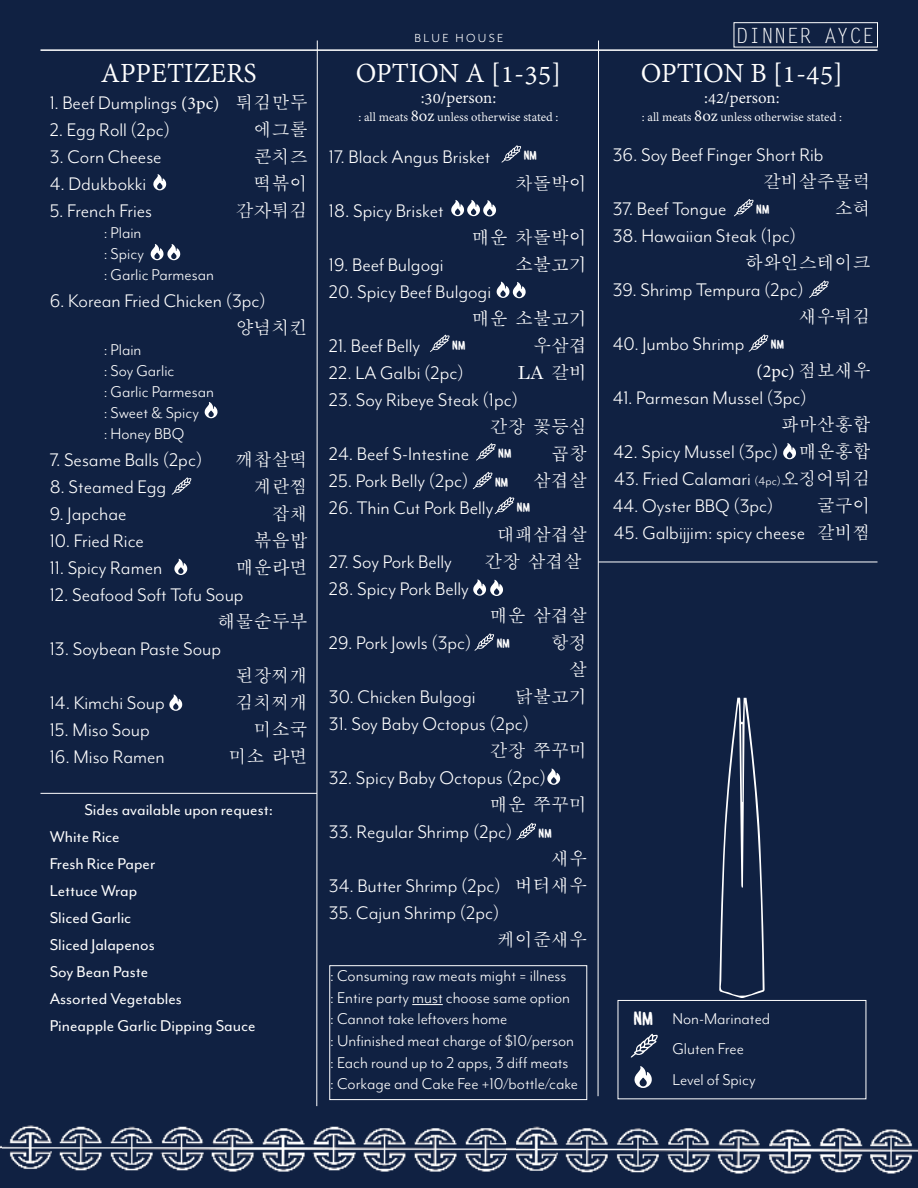
<style>
.page{position:relative;width:918px;height:1188px;background:#102142}
.page>*{position:absolute;margin:0;border:0;box-sizing:border-box;transform-origin:0 0}
.t1{font:30px "Adobe Devanagari";color:#fff}
.t2{font:21px "Mr Eaves Mod OT";color:#fff}
.t3{font:21px "Letter Gothic Std";color:#fff}
.t4{font:18px/21px "Mr Eaves Mod OT";color:#fff}
.t5{font:18px/27px "Apple Myungjo";color:#fff;text-align:right}
.t6{font:18px/27px "Mr Eaves Mod OT";color:#fff}
.t7{font:18px "Adobe Devanagari";color:#fff}
.t8{font:18px "Minion Pro";color:#fff}
.t9{font:13.5px "Adobe Devanagari";color:#fff}
.t10{font:13.5px "Mr Eaves Mod OT";color:#fff}
.t11{font:12px "Bhig Food Posts 2";color:#fff}
.s1{font-family:"Minion Pro";font-size:18px}
.s2{font-family:"Apple Myungjo";font-size:18px}
.s3{font-size:18px}
.s4{font-family:"Apple Myungjo"}
.s5{font-size:13.5px}
.s6{font-family:"Bhig Food Posts 2"}
</style>
<div class="page">
<img style="left:1px;top:1100px;width:505px;height:72px">
<img style="left:515px;top:1100px;width:403px;height:74px">
<img style="left:506px;top:1100px;width:9px;height:57px">
<hr style="left:40px;top:49px;width:838px;height:2px;background:#fff">
<svg style="left:597px;top:40px;width:2px;height:1057px"></svg>
<svg style="left:316px;top:40px;width:2px;height:1067px"></svg>
<div style="left:734px;top:22px;width:144px;height:25px;border:1px solid #fff"></div>
<hr style="left:598px;top:562px;width:280px;height:1px;background:#fff">
<div style="left:618px;top:1000px;width:248px;height:99px;border:1px solid #fff"></div>
<svg style="left:631px;top:1033px;width:27px;height:25px"></svg>
<svg style="left:634px;top:1066px;width:18px;height:22px"></svg>
<svg style="left:719px;top:698px;width:46px;height:300px"></svg>
<hr style="left:40px;top:793px;width:277px;height:1px;background:#fff">
<svg style="left:153px;top:174px;width:14px;height:16px"></svg>
<svg style="left:151px;top:244px;width:30px;height:16px"></svg>
<svg style="left:205px;top:402px;width:13px;height:16px"></svg>
<svg style="left:174px;top:559px;width:14px;height:16px"></svg>
<svg style="left:169px;top:694px;width:14px;height:17px"></svg>
<svg style="left:172px;top:477px;width:19px;height:18px"></svg>
<svg style="left:451px;top:200px;width:45px;height:16px"></svg>
<svg style="left:496px;top:282px;width:30px;height:16px"></svg>
<svg style="left:473px;top:579px;width:30px;height:17px"></svg>
<svg style="left:547px;top:768px;width:14px;height:17px"></svg>
<svg style="left:501px;top:145px;width:20px;height:18px"></svg>
<svg style="left:430px;top:334px;width:20px;height:18px"></svg>
<svg style="left:476px;top:443px;width:20px;height:18px"></svg>
<svg style="left:473px;top:472px;width:19px;height:17px"></svg>
<svg style="left:495px;top:497px;width:19px;height:17px"></svg>
<svg style="left:474px;top:633px;width:20px;height:18px"></svg>
<svg style="left:516px;top:823px;width:20px;height:17px"></svg>
<svg style="left:783px;top:443px;width:13px;height:16px"></svg>
<svg style="left:734px;top:199px;width:20px;height:17px"></svg>
<svg style="left:749px;top:334px;width:19px;height:18px"></svg>
<svg style="left:809px;top:280px;width:20px;height:18px"></svg>
<hr style="left:412px;top:1004px;width:31px;height:1px;background:#fff">
<div style="left:329px;top:965px;width:258px;height:135px;border:1px solid #fff"></div>
<h1 class="t1" style="left:101px;top:56px;width:157px">APPETIZERS</h1>
<p class="t2" style="left:50px;top:91px;width:260px">1. Beef Dumplings <span class="s1">(3pc)</span> <span class="s2">튀김만두</span></p>
<p class="t2" style="left:50px;top:118px;width:122px">2. Egg Roll (2pc)</p>
<p class="t5" style="left:254px;top:116px;width:55px">에그롤</p>
<p class="t2" style="left:50px;top:145px;width:114px">3. Corn Cheese</p>
<p class="t5" style="left:254px;top:143px;width:55px">콘치즈</p>
<p class="t2" style="left:50px;top:172px;width:98px">4. Ddukbokki</p>
<p class="t5" style="left:254px;top:170px;width:55px">떡볶이</p>
<p class="t2" style="left:50px;top:199px;width:104px">5. French Fries</p>
<p class="t5" style="left:236px;top:197px;width:73px">감자튀김</p>
<p class="t4" style="left:104px;top:222px;width:112px">: Plain<br>: Spicy<br>: Garlic Parmesan</p>
<p class="t2" style="left:50px;top:289px;width:218px">6. Korean Fried Chicken (3pc)</p>
<p class="t5" style="left:236px;top:314px;width:73px">양념치킨</p>
<p class="t4" style="left:104px;top:339px;width:112px">: Plain<br>: Soy Garlic<br>: Garlic Parmesan : Sweet &amp; Spicy<br>: Honey BBQ</p>
<p class="t2" style="left:50px;top:448px;width:154px">7. Sesame Balls (2pc)</p>
<p class="t5" style="left:236px;top:446px;width:73px">깨찹살떡</p>
<p class="t2" style="left:50px;top:475px;width:118px">8. Steamed Egg</p>
<p class="t5" style="left:254px;top:473px;width:55px">계란찜</p>
<p class="t2" style="left:50px;top:502px;width:78px">9. Japchae</p>
<p class="t5" style="left:272px;top:500px;width:37px">잡채</p>
<p class="t2" style="left:50px;top:529px;width:96px">10. Fried Rice</p>
<p class="t5" style="left:254px;top:527px;width:55px">볶음밥</p>
<p class="t2" style="left:50px;top:556px;width:114px">11. Spicy Ramen</p>
<p class="t5" style="left:236px;top:554px;width:73px">매운라면</p>
<p class="t2" style="left:50px;top:583px;width:196px">12. Seafood Soft Tofu Soup</p>
<p class="t5" style="left:218px;top:608px;width:91px">해물순두부</p>
<p class="t2" style="left:50px;top:637px;width:173px">13. Soybean Paste Soup</p>
<p class="t5" style="left:236px;top:662px;width:73px">된장찌개</p>
<p class="t2" style="left:50px;top:691px;width:117px">14. Kimchi Soup</p>
<p class="t5" style="left:236px;top:689px;width:73px">김치찌개</p>
<p class="t2" style="left:50px;top:718px;width:102px">15. Miso Soup</p>
<p class="t5" style="left:254px;top:716px;width:55px">미소국</p>
<p class="t2" style="left:50px;top:745px;width:117px">16. Miso Ramen</p>
<p class="t5" style="left:229px;top:743px;width:81px">미소 라면</p>
<p class="t6" style="left:50px;top:796px;width:225px;text-indent:35px">Sides available upon request:<br>White Rice<br>Fresh Rice Paper<br>Lettuce Wrap<br>Sliced Garlic<br>Sliced Jalapenos<br>Soy Bean Paste<br>Assorted Vegetables<br>Pineapple Garlic Dipping Sauce</p>
<p class="t10" style="left:414px;top:31px;width:91px">B L U E H O U S E</p>
<p class="t3" style="left:736px;top:23px;width:140px">DINNER AYCE</p>
<h1 class="t1" style="left:356px;top:56px;width:207px">OPTION A [1-35]</h1>
<p class="t7" style="left:421px;top:88px;width:77px">:30/person:</p>
<p class="t9" style="left:358px;top:110px;width:202px">: all meats <span class="s3">8oz</span> unless otherwise stated :</p>
<p class="t11" style="left:524px;top:150px;width:15px">NM</p>
<p class="t2" style="left:329px;top:145px;width:163px">17. Black Angus Brisket</p>
<p class="t2" style="left:329px;top:199px;width:116px">18. Spicy Brisket</p>
<p class="t5" style="left:515px;top:170px;width:73px">차돌박이</p>
<p class="t5" style="left:472px;top:224px;width:117px">매운 차돌박이</p>
<p class="t2" style="left:329px;top:253px;width:116px">19. Beef Bulgogi</p>
<p class="t5" style="left:515px;top:251px;width:73px">소불고기</p>
<p class="t2" style="left:329px;top:280px;width:164px">20. Spicy Beef Bulgogi</p>
<p class="t5" style="left:472px;top:305px;width:117px">매운 소불고기</p>
<p class="t2" style="left:329px;top:334px;width:93px">21. Beef Belly</p>
<p class="t5" style="left:533px;top:332px;width:55px">우삼겹</p>
<p class="t2" style="left:329px;top:361px;width:136px">22. LA Galbi (2pc)</p>
<p class="t5" style="left:518px;top:359px;width:70px">LA 갈비</p>
<p class="t2" style="left:329px;top:388px;width:191px">23. Soy Ribeye Steak (1pc)</p>
<p class="t5" style="left:490px;top:413px;width:99px">간장 꽃등심</p>
<p class="t2" style="left:329px;top:442px;width:142px">24. Beef S-Intestine</p>
<p class="t5" style="left:551px;top:440px;width:37px">곱창</p>
<p class="t2" style="left:329px;top:469px;width:141px">25. Pork Belly (2pc)</p>
<p class="t5" style="left:533px;top:467px;width:55px">삼겹살</p>
<p class="t2" style="left:329px;top:496px;width:166px">26. Thin Cut Pork Belly</p>
<p class="t5" style="left:497px;top:521px;width:91px">대패삼겹살</p>
<p class="t2" style="left:329px;top:550px;width:125px">27. Soy Pork Belly</p>
<p class="t5" style="left:485px;top:548px;width:99px">간장 삼겹살</p>
<p class="t2" style="left:329px;top:577px;width:142px">28. Spicy Pork Belly</p>
<p class="t5" style="left:490px;top:602px;width:99px">매운 삼겹살</p>
<p class="t2" style="left:329px;top:631px;width:144px">29. Pork Jowls (3pc)</p>
<p class="t5" style="left:551px;top:629px;width:37px">항정 살</p>
<p class="t2" style="left:329px;top:685px;width:148px">30. Chicken Bulgogi</p>
<p class="t5" style="left:515px;top:683px;width:73px">닭불고기</p>
<p class="t2" style="left:329px;top:712px;width:202px">31. Soy Baby Octopus (2pc)</p>
<p class="t5" style="left:490px;top:737px;width:99px">간장 쭈꾸미</p>
<p class="t2" style="left:329px;top:766px;width:219px">32. Spicy Baby Octopus (2pc)</p>
<p class="t5" style="left:490px;top:791px;width:99px">매운 쭈꾸미</p>
<p class="t2" style="left:329px;top:820px;width:185px">33. Regular Shrimp (2pc)</p>
<p class="t5" style="left:551px;top:845px;width:37px">새우</p>
<p class="t2" style="left:329px;top:874px;width:260px">34. Butter Shrimp (2pc) <span class="s2">버터새우</span></p>
<p class="t2" style="left:329px;top:901px;width:172px">35. Cajun Shrimp (2pc)</p>
<p class="t5" style="left:497px;top:926px;width:91px">케이준새우</p>
<p class="t11" style="left:452px;top:340px;width:15px">NM</p>
<p class="t11" style="left:498px;top:448px;width:15px">NM</p>
<p class="t11" style="left:495px;top:477px;width:15px">NM</p>
<p class="t11" style="left:517px;top:502px;width:15px">NM</p>
<p class="t11" style="left:497px;top:639px;width:15px">NM</p>
<p class="t11" style="left:539px;top:828px;width:15px">NM</p>
<p class="t4" style="left:330px;top:965px;width:249px;line-height:21.6px">: Consuming raw meats might = illness<br>: Entire party must choose same option : Cannot take leftovers home<br>: Unfinished meat charge of $10/person : Each round up to 2 apps, 3 diff meats<br>: Corkage and Cake Fee +10/bottle/cake</p>
<h1 class="t1" style="left:641px;top:56px;width:204px">OPTION B [1-45]</h1>
<p class="t7" style="left:704px;top:88px;width:77px">:42/person:</p>
<p class="t9" style="left:642px;top:110px;width:202px">: all meats <span class="s3">8oz</span> unless otherwise stated :</p>
<p class="t2" style="left:613px;top:143px;width:212px">36. Soy Beef Finger Short Rib</p>
<p class="t5" style="left:763px;top:168px;width:109px">갈비살주물럭</p>
<p class="t2" style="left:613px;top:197px;width:115px">37. Beef Tongue</p>
<p class="t5" style="left:835px;top:195px;width:37px">소혀</p>
<p class="t2" style="left:613px;top:224px;width:185px">38. Hawaiian Steak (1pc)</p>
<p class="t5" style="left:745px;top:249px;width:127px">하와인스테이크</p>
<p class="t2" style="left:613px;top:278px;width:193px">39. Shrimp Tempura (2pc)</p>
<p class="t5" style="left:799px;top:303px;width:73px">새우튀김</p>
<p class="t2" style="left:613px;top:332px;width:133px">40. Jumbo Shrimp</p>
<p class="t8" style="left:757px;top:359px;width:116px">(2pc) <span class="s4">점보새우</span></p>
<p class="t2" style="left:613px;top:386px;width:196px">41. Parmesan Mussel (3pc)</p>
<p class="t5" style="left:781px;top:411px;width:91px">파마산홍합</p>
<p class="t2" style="left:614px;top:440px;width:259px">42. Spicy Mussel (3pc) <span class="s2">매운홍합</span></p>
<p class="t2" style="left:614px;top:467px;width:258px">43. Fried Calamari <span class="s5">(4pc)</span><span class="s2">오징어튀김</span></p>
<p class="t2" style="left:613px;top:494px;width:162px">44. Oyster BBQ (3pc)</p>
<p class="t5" style="left:817px;top:492px;width:55px">굴구이</p>
<p class="t2" style="left:614px;top:521px;width:258px">45. Galbijjim: spicy cheese <span class="s2">갈비찜</span></p>
<p class="t11" style="left:756px;top:204px;width:15px">NM</p>
<p class="t11" style="left:771px;top:340px;width:15px">NM</p>
<p class="t4" style="left:672px;top:1003px;width:99px;line-height:30.6px;text-indent:-39px"><span class="s6">NM</span> Non-Marinated<br>Gluten Free<br>Level of Spicy</p>
</div>
